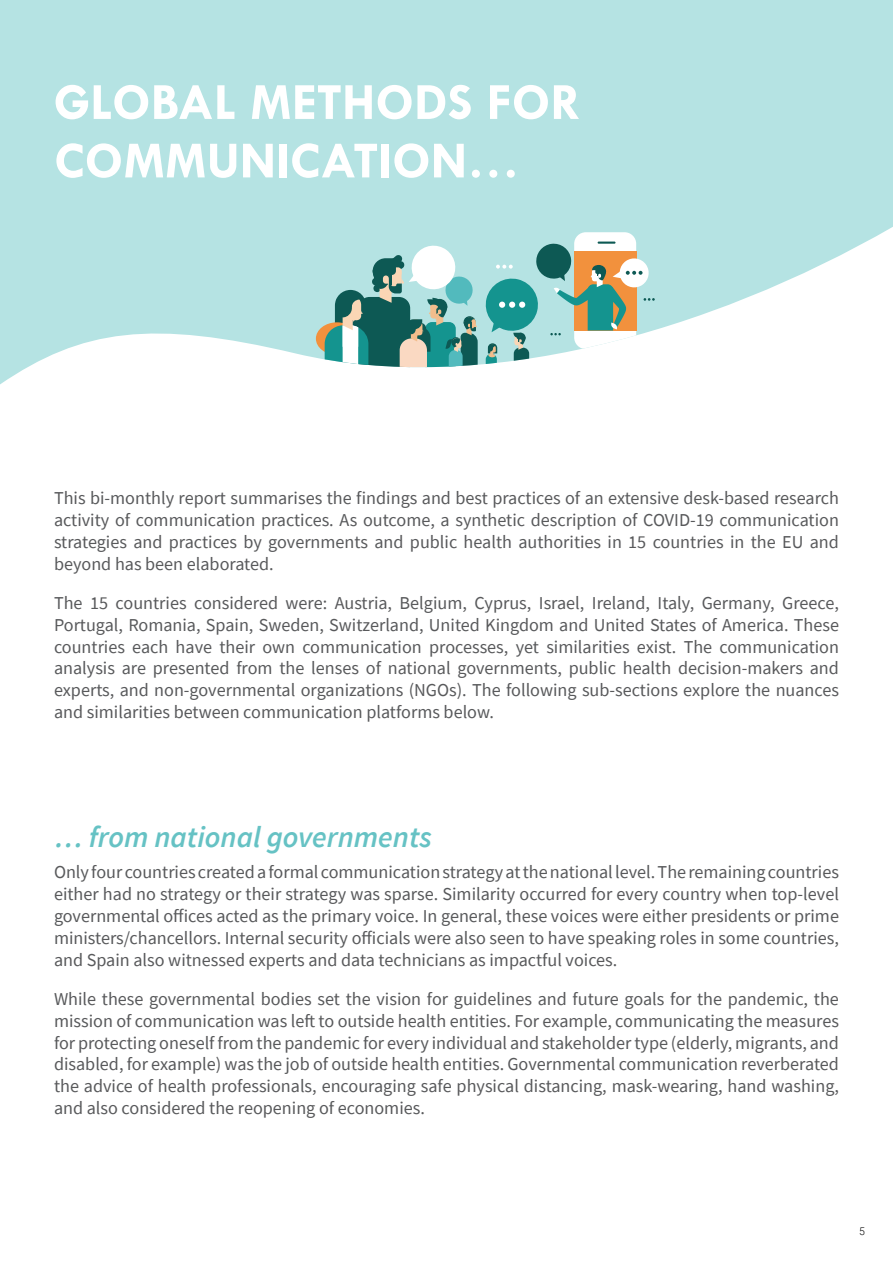
<style>
.page{position:relative;width:893px;height:1263px;background:#fff}
.page>*{position:absolute;margin:0;border:0;box-sizing:border-box;transform-origin:0 0}
.t1{font:700 52.5px/58.5px "Tw Cen";color:#fff}
.t2{font:italic 600 30px "Source Sans Pro";color:#66c2c4}
.t3{font:18.15px/21.9px "Source Sans Pro";color:#58595b;text-align:justify}
.t4{font:300 10.5px "Roboto";color:#000}
</style>
<div class="page">
<svg style="left:0;top:0;width:893px;height:385px;background:#bfe6e6"></svg>
<svg style="left:603px;top:380px;width:59px;height:1px"></svg>
<div style="left:316px;top:322px;width:42px;height:33px;background:#f2913d;border-radius:50%"></div>
<div style="left:574px;top:232px;width:62px;height:117px;background:#fff;border-radius:12px"></div>
<svg style="left:325px;top:242px;width:330px;height:126px"></svg>
<h1 class="t1" style="left:54px;top:72px;width:529px">GLOBAL METHODS FOR<br>COMMUNICATION…</h1>
<p class="t3" style="left:54px;top:487px;width:786px">This bi-monthly report summarises the findings and best practices of an extensive desk-based research activity of communication practices. As outcome, a synthetic description of COVID-19 communication strategies and practices by governments and public health authorities in 15 countries in the EU and beyond has been elaborated.</p>
<p class="t3" style="left:54px;top:592px;width:786px">The 15 countries considered were: Austria, Belgium, Cyprus, Israel, Ireland, Italy, Germany, Greece, Portugal, Romania, Spain, Sweden, Switzerland, United Kingdom and United States of America. These countries each have their own communication processes, yet similarities exist. The communication analysis are presented from the lenses of national governments, public health decision-makers and experts, and non-governmental organizations (NGOs). The following sub-sections explore the nuances and similarities between communication platforms below.</p>
<h2 class="t2" style="left:54px;top:817px;width:379px">… from national governments</h2>
<p class="t3" style="left:54px;top:861px;width:786px">Only four countries created a formal communication strategy at the national level. The remaining countries either had no strategy or their strategy was sparse. Similarity occurred for every country when top-level governmental offices acted as the primary voice. In general, these voices were either presidents or prime ministers/chancellors. Internal security officials were also seen to have speaking roles in some countries, and Spain also witnessed experts and data technicians as impactful voices.</p>
<p class="t3" style="left:54px;top:988px;width:786px">While these governmental bodies set the vision for guidelines and future goals for the pandemic, the mission of communication was left to outside health entities. For example, communicating the measures for protecting oneself from the pandemic for every individual and stakeholder type (elderly, migrants, and disabled, for example) was the job of outside health entities. Governmental communication reverberated the advice of health professionals, encouraging safe physical distancing, mask-wearing, hand washing, and also considered the reopening of economies.</p>
<p class="t4" style="left:859px;top:1224px;width:7px">5</p>
</div>
